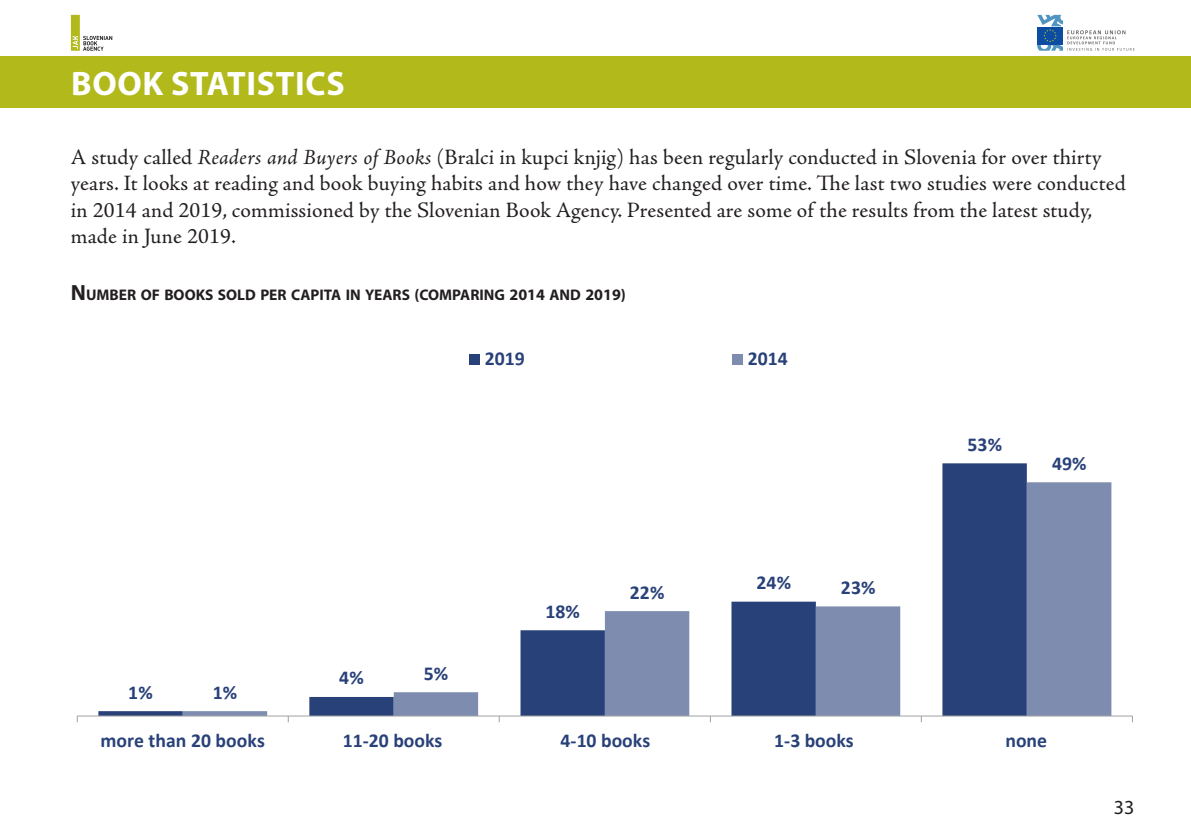
<style>
.page{position:relative;width:1191px;height:840px;background:#fff}
.page>*{position:absolute;margin:0;border:0;box-sizing:border-box;transform-origin:0 0}
.t1{font:700 34px "Myriad Pro";letter-spacing:.02em;color:#fff}
.t2{font:22px/26.4px "Adobe Jenson Pro";letter-spacing:.005em;color:#231f20}
.t3{font:20px "Myriad Pro";color:#231f20}
.t4{font:700 19.8px "Calibri";color:#294179}
.t5{font:700 15.4px "Myriad Pro";color:#231f20}
.s1{font-style:italic}
.s2{font-size:22px}
.s3{font-size:16px}
</style>
<div class="page">
<div style="left:71px;top:15px;width:9px;height:36px;background:#b1b91b"></div>
<svg style="left:73px;top:36px;width:39px;height:15px"></svg>
<svg style="left:1037px;top:15px;width:97px;height:36px"></svg>
<div style="left:0;top:57px;width:1191px;height:51px;background:#b1b91b"></div>
<svg style="left:98px;top:463px;width:928px;height:252px"></svg>
<svg style="left:183px;top:482px;width:928px;height:233px"></svg>
<hr style="left:77px;top:715px;width:1055px;height:1px;background:#a0a1a2">
<div style="left:469px;top:353px;width:11px;height:11px;background:#294179"></div>
<div style="left:732px;top:353px;width:11px;height:11px;background:#7e8daf"></div>
<h1 class="t1" style="left:71px;top:61px;width:275px">BOOK STATISTICS</h1>
<p class="t2" style="left:71px;top:144px;width:1056px">A study called <span class="s1">Readers and Buyers of Books</span> (Bralci in kupci knjig) has been regularly conducted in Slovenia for over thirty years. It looks at reading and book buying habits and how they have changed over time. The last two studies were conducted in 2014 and 2019, commissioned by the Slovenian Book Agency. Presented are some of the results from the latest study, made in June 2019.</p>
<p class="t5" style="left:71px;top:284px;width:556px"><span class="s2">N</span> UMBER OF BOOKS SOLD PER CAPITA IN YEARS <span class="s3">(</span>COMPARING <span class="s3">2014</span> AND <span class="s3">2019)</span></p>
<p class="t4" style="left:128px;top:677px;width:26px">1%</p>
<p class="t4" style="left:213px;top:677px;width:26px">1%</p>
<p class="t4" style="left:485px;top:344px;width:41px">2019</p>
<p class="t4" style="left:748px;top:344px;width:41px">2014</p>
<p class="t4" style="left:339px;top:663px;width:26px">4%</p>
<p class="t4" style="left:424px;top:658px;width:26px">5%</p>
<p class="t4" style="left:545px;top:596px;width:36px">18%</p>
<p class="t4" style="left:756px;top:568px;width:36px">24%</p>
<p class="t4" style="left:630px;top:577px;width:36px">22%</p>
<p class="t4" style="left:841px;top:572px;width:36px">23%</p>
<p class="t4" style="left:967px;top:430px;width:36px">53%</p>
<p class="t4" style="left:1052px;top:449px;width:36px">49%</p>
<p class="t4" style="left:100px;top:726px;width:166px">more than 20 books</p>
<p class="t4" style="left:343px;top:726px;width:101px">11-20 books</p>
<p class="t4" style="left:560px;top:726px;width:91px">4-10 books</p>
<p class="t4" style="left:774px;top:726px;width:81px">1-3 books</p>
<p class="t4" style="left:1005px;top:726px;width:43px">none</p>
<p class="t3" style="left:1113px;top:794px;width:22px">33</p>
</div>
